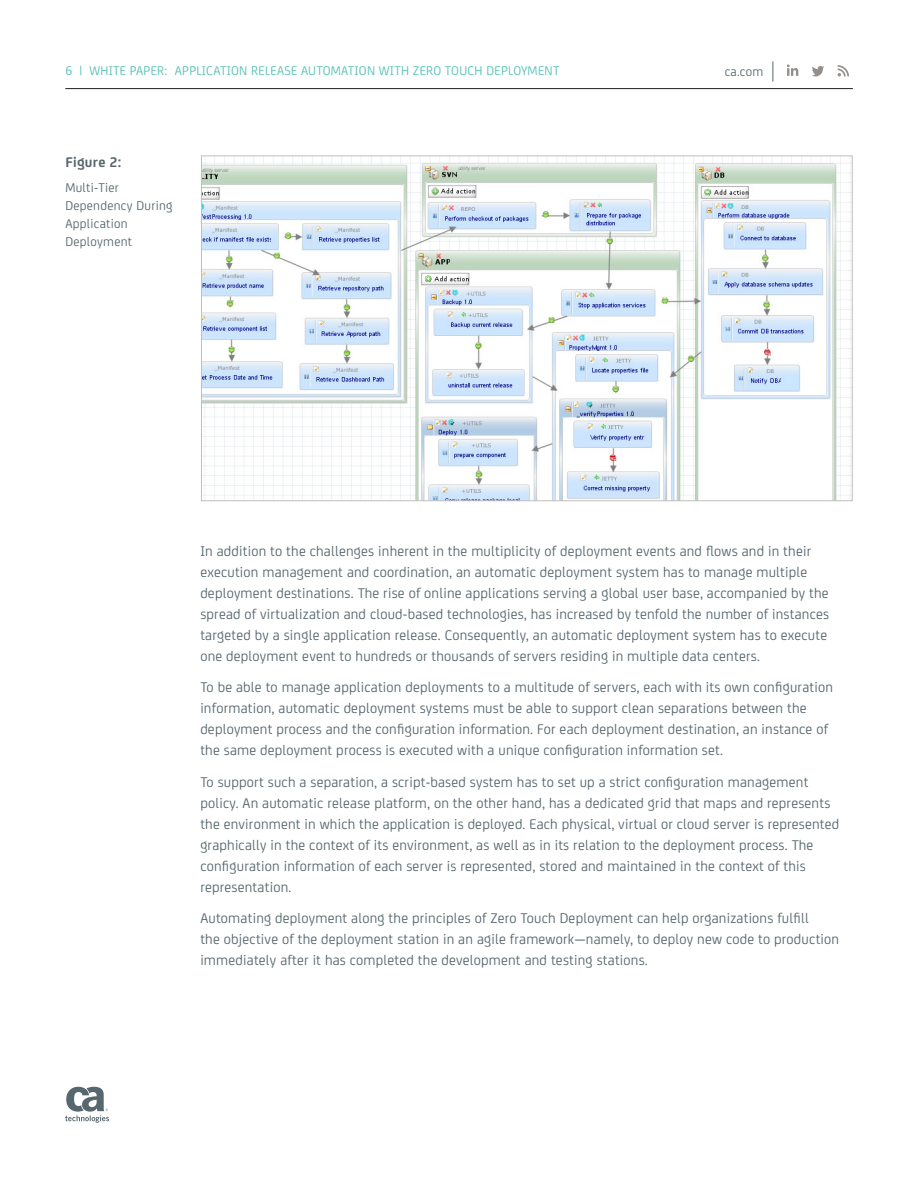
<style>
.page{position:relative;width:918px;height:1188px;background:#fff}
.page>*{position:absolute;margin:0;border:0;box-sizing:border-box;transform-origin:0 0}
.Body_Copy_10_14{font:15px/21px "CA Sans";letter-spacing:.015em;color:#57676e}
.figure_subhead{font:700 15px "CA Sans";letter-spacing:.02em;color:#57676e}
.PAGE_EYEBROW_TOPIC{font:13.5px "CA Sans";letter-spacing:.02em;color:#56c1b4}
.Figure_body{font:13.5px/18px "CA Sans";letter-spacing:.02em;color:#57676e}
</style>
<div class="page">
<hr style="left:65px;top:88px;width:788px;height:1px;background:#231f20">
<svg style="left:773px;top:61px;width:1px;height:21px"></svg>
<svg style="left:787px;top:64px;width:11px;height:12px"></svg>
<svg style="left:838px;top:65px;width:11px;height:11px"></svg>
<svg style="left:812px;top:66px;width:12px;height:10px"></svg>
<svg style="left:65px;top:1087px;width:44px;height:36px"></svg>
<img style="left:203px;top:158px;width:648px;height:341px">
<p class="PAGE_EYEBROW_TOPIC" style="left:65px;top:61px;width:496px">6 | WHITE PAPER: APPLICATION RELEASE AUTOMATION WITH ZERO TOUCH DEPLOYMENT</p>
<p class="Figure_body" style="left:725px;top:61px;width:40px">ca.com</p>
<p class="figure_subhead" style="left:65px;top:151px;width:58px">Figure 2:</p>
<p class="Figure_body" style="left:65px;top:178px;width:109px">Multi-Tier<br>Dependency During<br>Application<br>Deployment</p>
<p class="Body_Copy_10_14" style="left:200px;top:539px;width:630px">In addition to the challenges inherent in the multiplicity of deployment events and flows and in their execution management and coordination, an automatic deployment system has to manage multiple deployment destinations. The rise of online applications serving a global user base, accompanied by the spread of virtualization and cloud-based technologies, has increased by tenfold the number of instances targeted by a single application release. Consequently, an automatic deployment system has to execute one deployment event to hundreds or thousands of servers residing in multiple data centers.</p>
<p class="Body_Copy_10_14" style="left:200px;top:676px;width:634px">To be able to manage application deployments to a multitude of servers, each with its own configuration information, automatic deployment systems must be able to support clean separations between the deployment process and the configuration information. For each deployment destination, an instance of the same deployment process is executed with a unique configuration information set.</p>
<p class="Body_Copy_10_14" style="left:200px;top:770px;width:641px">To support such a separation, a script-based system has to set up a strict configuration management policy. An automatic release platform, on the other hand, has a dedicated grid that maps and represents the environment in which the application is deployed. Each physical, virtual or cloud server is represented graphically in the context of its environment, as well as in its relation to the deployment process. The configuration information of each server is represented, stored and maintained in the context of this representation.</p>
<p class="Body_Copy_10_14" style="left:200px;top:907px;width:640px">Automating deployment along the principles of Zero Touch Deployment can help organizations fulfill<br>the objective of the deployment station in an agile framework—namely, to deploy new code to production immediately after it has completed the development and testing stations.</p>
</div>
